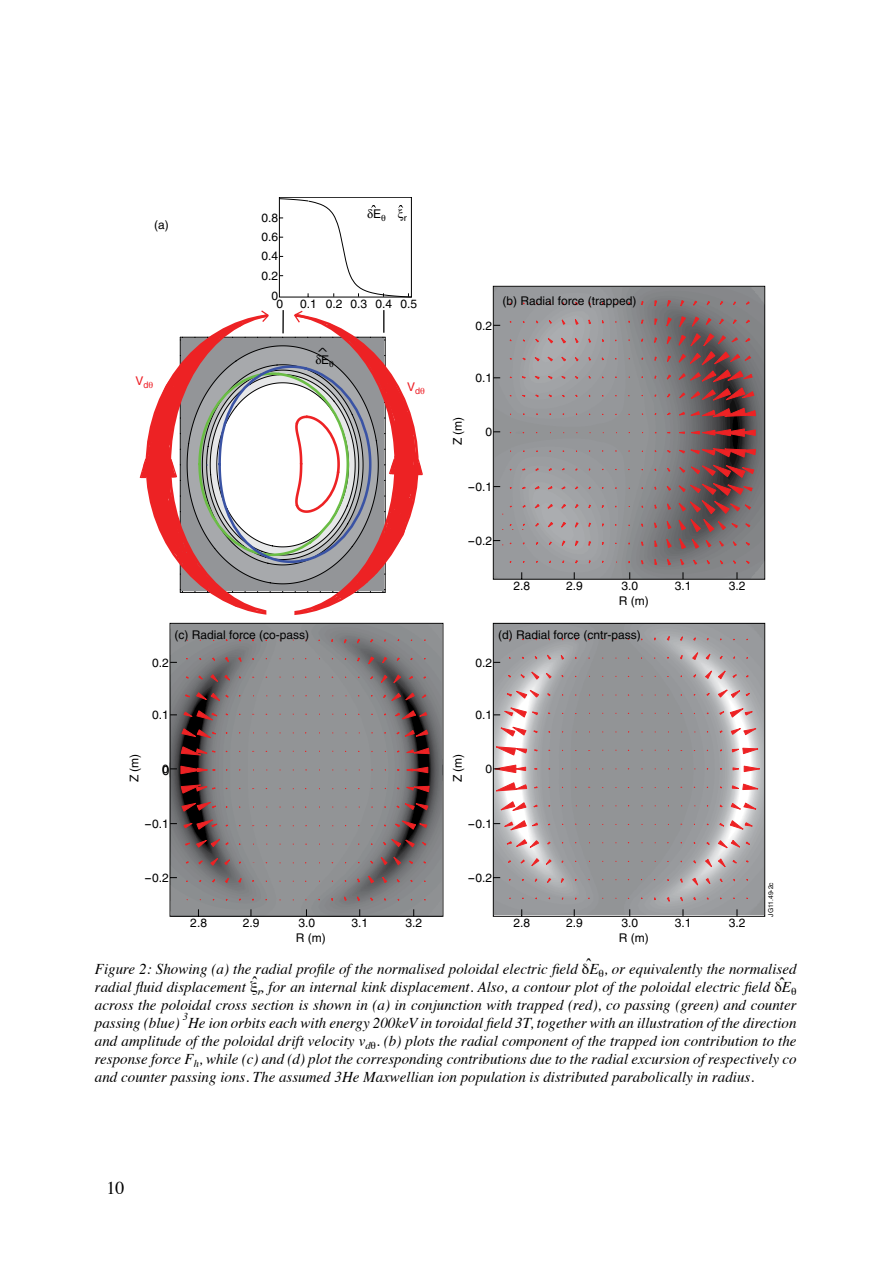
<style>
.page{position:relative;width:893px;height:1263px;background:#fff}
.page>*{position:absolute;margin:0;border:0;box-sizing:border-box;transform-origin:0 0}
.t1{font:18px "Times New Roman";color:#000}
.t2{font:18px "Times";color:#000}
.t3{font:italic 15px/18px "Times";color:#000;text-align:justify}
.t4{font:13.2px "Helvetica";color:#000}
.t5{font:12px/19.4px "Helvetica";color:#000;text-align:justify}
.t6{font:12px "Helvetica";color:#000;scale:2 1}
.t7{font:12px "Helvetica";color:#ed1d24}
.t8{font:italic 10.5px "Times";color:#000}
.t9{font:9px "Helvetica";color:#000}
.t10{font:9px "Helvetica";color:#000;scale:2 1}
.t11{font:6.75px "Helvetica";color:#000}
.s1{font-style:normal}
</style>
<div class="page">
<svg style="left:170px;top:623px;width:273px;height:294px;background:#87888a"></svg>
<svg style="left:170px;top:624px;width:111px;height:292px;background:#7e787a"></svg>
<svg style="left:301px;top:624px;width:141px;height:292px;background:#837f81"></svg>
<svg style="left:493px;top:623px;width:272px;height:294px;background:#8b8c8e"></svg>
<svg style="left:493px;top:623px;width:110px;height:293px;background:#a6a1a3"></svg>
<svg style="left:624px;top:623px;width:139px;height:293px;background:#a4a1a3"></svg>
<svg style="left:493px;top:287px;width:271px;height:292px;background:#8c8385"></svg>
<svg style="left:279px;top:197px;width:133px;height:101px"></svg>
<svg style="left:139px;top:310px;width:284px;height:302px"></svg>
<p class="t5" style="left:154px;top:215px;width:16px">(a)</p>
<p class="t7" style="left:136px;top:374px;width:15px">V<sub>d</sub></p>
<p class="t5" style="left:261px;top:208px;width:18px">0.8<br>0.6<br>0.4<br>0.2</p>
<p class="t5" style="left:277px;top:294px;width:8px">0</p>
<p class="t5" style="left:300px;top:294px;width:18px">0.1</p>
<p class="t5" style="left:271px;top:286px;width:8px">0</p>
<p class="t5" style="left:373px;top:204px;width:10px">E</p>
<p class="t9" style="left:404px;top:212px;width:4px">r</p>
<p class="t5" style="left:326px;top:294px;width:93px">0.2 0.3 0.4 0.5</p>
<p class="t10" style="left:318px;top:346px;width:6px">^</p>
<p class="t5" style="left:321px;top:350px;width:10px">E</p>
<p class="t7" style="left:407px;top:380px;width:15px">V<sub>d</sub></p>
<p class="t5" style="left:476px;top:316px;width:18px">0.2</p>
<p class="t5" style="left:502px;top:291px;width:136px">(b) Radial force (trapped)</p>
<p class="t5" style="left:476px;top:368px;width:18px">0.1</p>
<p class="t5" style="left:448px;top:445px;width:29px;rotate:-90deg">Z (m)</p>
<p class="t5" style="left:486px;top:422px;width:8px">0</p>
<p class="t6" style="left:468px;top:480px;width:14px">-0.1</p>
<p class="t6" style="left:468px;top:534px;width:14px">-0.2</p>
<p class="t5" style="left:514px;top:576px;width:18px">2.8</p>
<p class="t5" style="left:566px;top:576px;width:18px">2.9</p>
<p class="t5" style="left:622px;top:576px;width:18px">3.0</p>
<p class="t5" style="left:675px;top:576px;width:18px">3.1</p>
<p class="t5" style="left:729px;top:576px;width:18px">3.2</p>
<p class="t5" style="left:619px;top:591px;width:31px">R (m)</p>
<p class="t5" style="left:174px;top:625px;width:136px">(c) Radial force (co-pass)</p>
<p class="t5" style="left:498px;top:625px;width:144px">(d) Radial force (cntr-pass)</p>
<p class="t5" style="left:152px;top:653px;width:18px">0.2</p>
<p class="t5" style="left:476px;top:653px;width:18px">0.2</p>
<p class="t5" style="left:152px;top:705px;width:18px">0.1</p>
<p class="t5" style="left:476px;top:705px;width:18px">0.1</p>
<p class="t5" style="left:125px;top:782px;width:29px;rotate:-90deg">Z (m)</p>
<p class="t5" style="left:162px;top:759px;width:8px">0</p>
<p class="t4" style="left:162px;top:762px;width:9px">0</p>
<p class="t5" style="left:448px;top:782px;width:29px;rotate:-90deg">Z (m)</p>
<p class="t5" style="left:486px;top:759px;width:8px">0</p>
<p class="t6" style="left:144px;top:817px;width:14px">-0.1</p>
<p class="t6" style="left:468px;top:817px;width:14px">-0.1</p>
<p class="t6" style="left:144px;top:871px;width:14px">-0.2</p>
<p class="t6" style="left:468px;top:871px;width:14px">-0.2</p>
<p class="t11" style="left:767px;top:917px;width:36px;rotate:-90deg">JG11.49-2c</p>
<p class="t5" style="left:190px;top:913px;width:18px">2.8</p>
<p class="t5" style="left:243px;top:913px;width:18px">2.9</p>
<p class="t5" style="left:298px;top:913px;width:18px">3.0</p>
<p class="t5" style="left:352px;top:913px;width:18px">3.1</p>
<p class="t5" style="left:406px;top:913px;width:18px">3.2</p>
<p class="t5" style="left:514px;top:913px;width:18px">2.8</p>
<p class="t5" style="left:566px;top:913px;width:18px">2.9</p>
<p class="t5" style="left:622px;top:913px;width:18px">3.0</p>
<p class="t5" style="left:675px;top:913px;width:18px">3.1</p>
<p class="t5" style="left:729px;top:913px;width:18px">3.2</p>
<p class="t5" style="left:296px;top:928px;width:31px">R (m)</p>
<p class="t5" style="left:619px;top:928px;width:31px">R (m)</p>
<p class="t1" style="left:586px;top:952px;width:7px">ˆ</p>
<p class="t3" style="left:95px;top:958px;width:703px">Figure 2: Showing (a) the radial profile of the normalised poloidal electric field E❑, or equivalently the normalised radial fluid displacement <span class="s1">ξ</span><sub>r</sub>, for an internal kink displacement. Also, a contour plot of the poloidal electric field E❑ across the poloidal cross section is shown in (a) in conjunction with trapped (red), co passing (green) and counter passing (blue)</p>
<p class="t1" style="left:252px;top:970px;width:7px">ˆ</p>
<p class="t1" style="left:779px;top:972px;width:7px">ˆ</p>
<p class="t8" style="left:183px;top:1007px;width:7px">3</p>
<p class="t3" style="left:95px;top:1012px;width:703px;text-indent:93px">He ion orbits each with energy 200keV in toroidal field 3T, together with an illustration of the direction and amplitude of the poloidal drift velocity v<sub>d</sub>❑. (b) plots the radial component of the trapped ion contribution to the response force F<sub>h</sub>, while (c) and (d) plot the corresponding contributions due to the radial excursion of respectively co and counter passing ions. The assumed 3He Maxwellian ion population is distributed parabolically in radius.</p>
<p class="t2" style="left:106px;top:1171px;width:19px">10</p>
</div>
